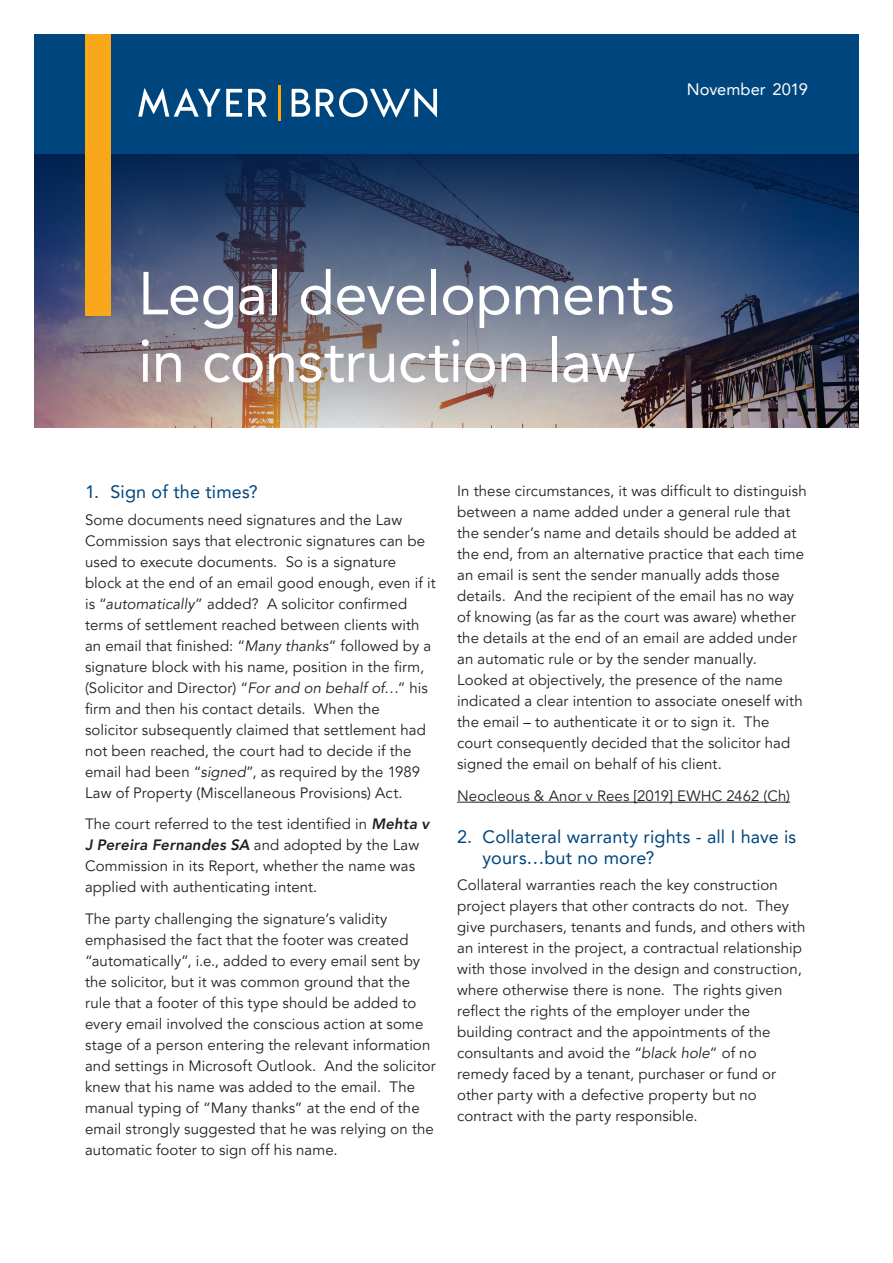
<style>
.page{position:relative;width:893px;height:1263px;background:#fff}
.page>*{position:absolute;margin:0;border:0;box-sizing:border-box;transform-origin:0 0}
.Brochure_Title_Mediu{font:60px/67.5px "Avenir LT Pro";letter-spacing:-.01em;color:#fff}
.Subhead_L2{font:18px/21px "Avenir LT Pro";letter-spacing:.01em;color:#00467e}
.Document_name{font:16.5px "Avenir LT Pro";color:#fff}
.Body_copy{font:15px/21px "Avenir LT Pro";letter-spacing:.005em;color:#231f20}
.s1{font-style:italic}
.s2{font-weight:800;font-style:italic}
</style>
<div class="page">
<hr style="left:457px;top:802px;width:333px;height:1px;background:#231f20">
<img style="left:34px;top:153px;width:825px;height:274px">
<div style="left:34px;top:34px;width:825px;height:119px;background:#00467e"></div>
<div style="left:85px;top:34px;width:25px;height:282px;background:#f9a71b"></div>
<svg style="left:138px;top:88px;width:104px;height:29px"></svg>
<svg style="left:248px;top:89px;width:19px;height:28px"></svg>
<svg style="left:292px;top:89px;width:18px;height:28px"></svg>
<svg style="left:316px;top:88px;width:121px;height:29px"></svg>
<hr style="left:278px;top:85px;width:2px;height:35px;background:#ffa700">
<p class="Document_name" style="left:687px;top:80px;width:123px">November 2019</p>
<p class="Brochure_Title_Mediu" style="left:138px;top:259px;width:538px">Legal developments in construction law</p>
<p class="Subhead_L2" style="left:85px;top:481px;width:174px">1. Sign of the times?</p>
<p class="Body_copy" style="left:85px;top:509px;width:352px">Some documents need signatures and the Law Commission says that electronic signatures can be used to execute documents. So is a signature block at the end of an email good enough, even if it is “<span class="s1">automatically</span>” added? A solicitor confirmed terms of settlement reached between clients with an email that finished: “<span class="s1">Many thanks</span>” followed by a signature block with his name, position in the firm, (Solicitor and Director) “<span class="s1">For and on behalf of</span>…” his firm and then his contact details. When the solicitor subsequently claimed that settlement had not been reached, the court had to decide if the email had been “<span class="s1">signed</span>”, as required by the 1989<br>Law of Property (Miscellaneous Provisions) Act.</p>
<p class="Body_copy" style="left:85px;top:814px;width:346px">The court referred to the test identified in <span class="s2">Mehta v J Pereira Fernandes SA</span> and adopted by the Law Commission in its Report, whether the name was applied with authenticating intent.</p>
<p class="Body_copy" style="left:85px;top:908px;width:352px">The party challenging the signature’s validity emphasised the fact that the footer was created “automatically”, i.e., added to every email sent by the solicitor, but it was common ground that the rule that a footer of this type should be added to every email involved the conscious action at some stage of a person entering the relevant information and settings in Microsoft Outlook. And the solicitor knew that his name was added to the email. The manual typing of “Many thanks” at the end of the email strongly suggested that he was relying on the automatic footer to sign off his name.</p>
<p class="Body_copy" style="left:457px;top:481px;width:351px">In these circumstances, it was difficult to distinguish between a name added under a general rule that the sender’s name and details should be added at the end, from an alternative practice that each time an email is sent the sender manually adds those details. And the recipient of the email has no way of knowing (as far as the court was aware) whether the details at the end of an email are added under an automatic rule or by the sender manually.<br>Looked at objectively, the presence of the name indicated a clear intention to associate oneself with the email – to authenticate it or to sign it. The court consequently decided that the solicitor had signed the email on behalf of his client.</p>
<p class="Body_copy" style="left:457px;top:785px;width:334px">Neocleous &amp; Anor v Rees [2019] EWHC 2462 (Ch)</p>
<p class="Subhead_L2" style="left:483px;top:826px;width:315px;text-indent:-26px">2. Collateral warranty rights - all I have is yours…but no more?</p>
<p class="Body_copy" style="left:457px;top:874px;width:350px">Collateral warranties reach the key construction project players that other contracts do not. They give purchasers, tenants and funds, and others with an interest in the project, a contractual relationship with those involved in the design and construction, where otherwise there is none. The rights given reflect the rights of the employer under the building contract and the appointments of the consultants and avoid the “<span class="s1">black hole</span>” of no remedy faced by a tenant, purchaser or fund or other party with a defective property but no contract with the party responsible.</p>
</div>
